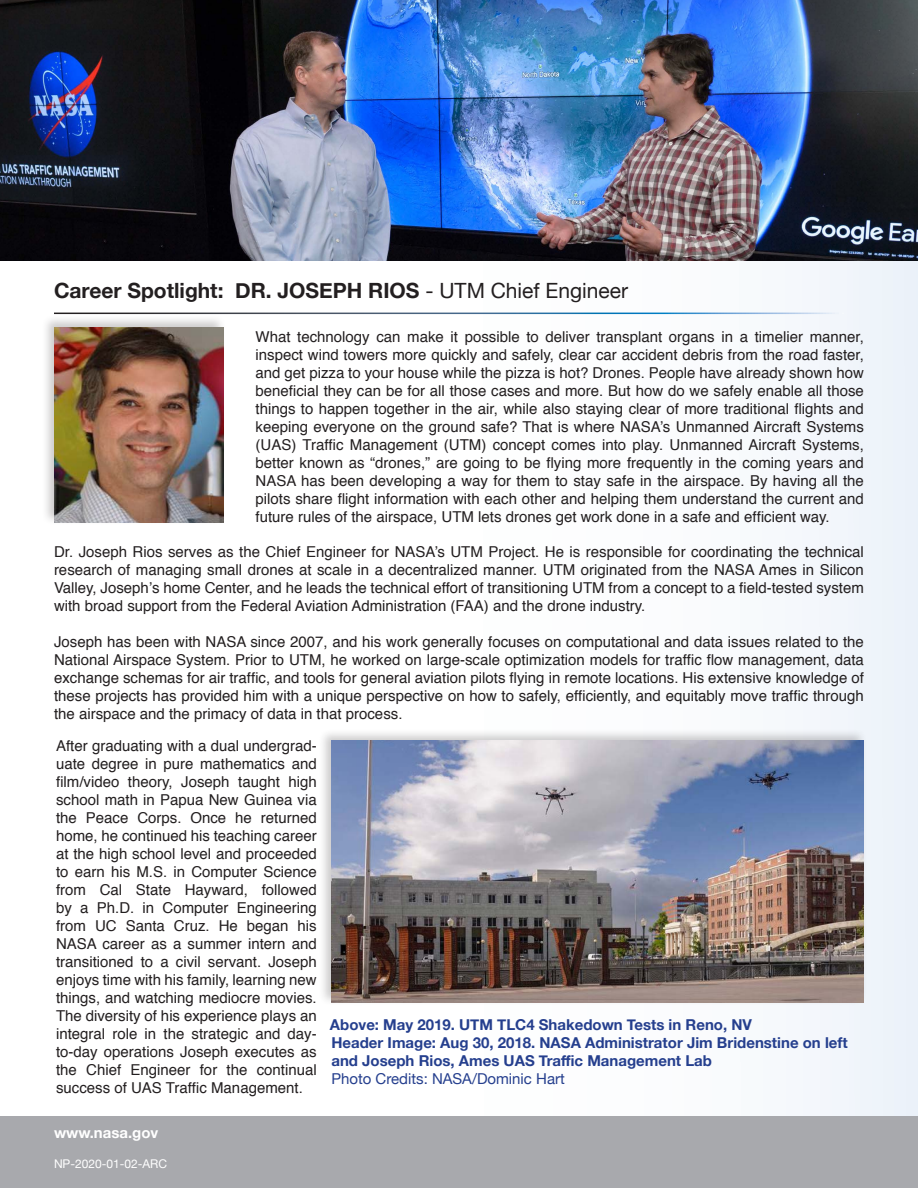
<style>
.page{position:relative;width:918px;height:1188px;background:#fff}
.page>*{position:absolute;margin:0;border:0;box-sizing:border-box;transform-origin:0 0}
.t1{font:700 21px "Helvetica Neue";color:#231f20}
.t2{font:15px/18px "Helvetica";color:#231f20;text-align:justify}
.t3{font:700 15px/18px "Helvetica Neue";color:#253f8e}
.t4{font:15px "Helvetica Neue";color:#253f8e}
.t5{font:700 15px "Helvetica Neue";color:#fff}
.t6{font:12px "Helvetica Neue";color:#fff}
.s1{font-weight:400}
</style>
<div class="page">
<div style="left:0;top:0;width:918px;height:1188px;background:linear-gradient(to right,#fff,#f3f6fa)"></div>
<hr style="left:54px;top:313px;width:790px;height:1px;background:#fff">
<img style="left:0;top:0;width:918px;height:260px">
<div style="left:0;top:1117px;width:918px;height:71px;background:#a8a9ad"></div>
<div style="left:318px;top:728px;width:549px;height:278px;background:#231f20;opacity:.23"></div>
<img style="left:331px;top:741px;width:533px;height:261px">
<div style="left:41px;top:315px;width:186px;height:211px;background:#231f20;opacity:.23"></div>
<img style="left:54px;top:328px;width:169px;height:195px">
<p class="t1" style="left:54px;top:274px;width:576px">Career Spotlight: DR. JOSEPH RIOS <span class="s1">- UTM Chief Engineer</span></p>
<p class="t2" style="left:256px;top:328px;width:610px">What technology can make it possible to deliver transplant organs in a timelier manner, inspect wind towers more quickly and safely, clear car accident debris from the road faster, and get pizza to your house while the pizza is hot? Drones. People have already shown how beneficial they can be for all those cases and more. But how do we safely enable all those things to happen together in the air, while also staying clear of more traditional flights and keeping everyone on the ground safe? That is where NASA’s Unmanned Aircraft Systems (UAS) Traffic Management (UTM) concept comes into play. Unmanned Aircraft Systems, better known as “drones,” are going to be flying more frequently in the coming years and NASA has been developing a way for them to stay safe in the airspace. By having all the pilots share flight information with each other and helping them understand the current and future rules of the airspace, UTM lets drones get work done in a safe and efficient way.</p>
<p class="t2" style="left:54px;top:543px;width:811px">Dr. Joseph Rios serves as the Chief Engineer for NASA’s UTM Project. He is responsible for coordinating the technical research of managing small drones at scale in a decentralized manner. UTM originated from the NASA Ames in Silicon Valley, Joseph’s home Center, and he leads the technical effort of transitioning UTM from a concept to a field-tested system with broad support from the Federal Aviation Administration (FAA) and the drone industry.</p>
<p class="t2" style="left:54px;top:633px;width:811px">Joseph has been with NASA since 2007, and his work generally focuses on computational and data issues related to the National Airspace System. Prior to UTM, he worked on large-scale optimization models for traffic flow management, data exchange schemas for air traffic, and tools for general aviation pilots flying in remote locations. His extensive knowledge of these projects has provided him with a unique perspective on how to safely, efficiently, and equitably move traffic through the airspace and the primacy of data in that process.</p>
<p class="t2" style="left:56px;top:737px;width:262px">After graduating with a dual undergrad&shy;uate degree in pure mathematics and film/video theory, Joseph taught high school math in Papua New Guinea via the Peace Corps. Once he returned home, he continued his teaching career at the high school level and proceeded to earn his M.S. in Computer Science from Cal State Hayward, followed by a Ph.D. in Computer Engineering from UC Santa Cruz. He began his NASA career as a summer intern and transitioned to a civil servant. Joseph enjoys time with his family, learning new things, and watching mediocre movies.<br>The diversity of his experience plays an integral role in the strategic and day&shy;to-day operations Joseph executes as the Chief Engineer for the continual success of UAS Traffic Management.</p>
<p class="t3" style="left:330px;top:1016px;width:424px">Above: May 2019. UTM TLC4 Shakedown Tests in Reno, NV</p>
<p class="t3" style="left:331px;top:1034px;width:518px">Header Image: Aug 30, 2018. NASA Administrator Jim Bridenstine on left and Joseph Rios, Ames UAS Traffic Management Lab</p>
<p class="t4" style="left:331px;top:1068px;width:235px">Photo Credits: NASA/Dominic Hart</p>
<p class="t5" style="left:54px;top:1121px;width:106px">www.nasa.gov</p>
<p class="t6" style="left:54px;top:1155px;width:115px">NP-2020-01-02-ARC</p>
</div>
